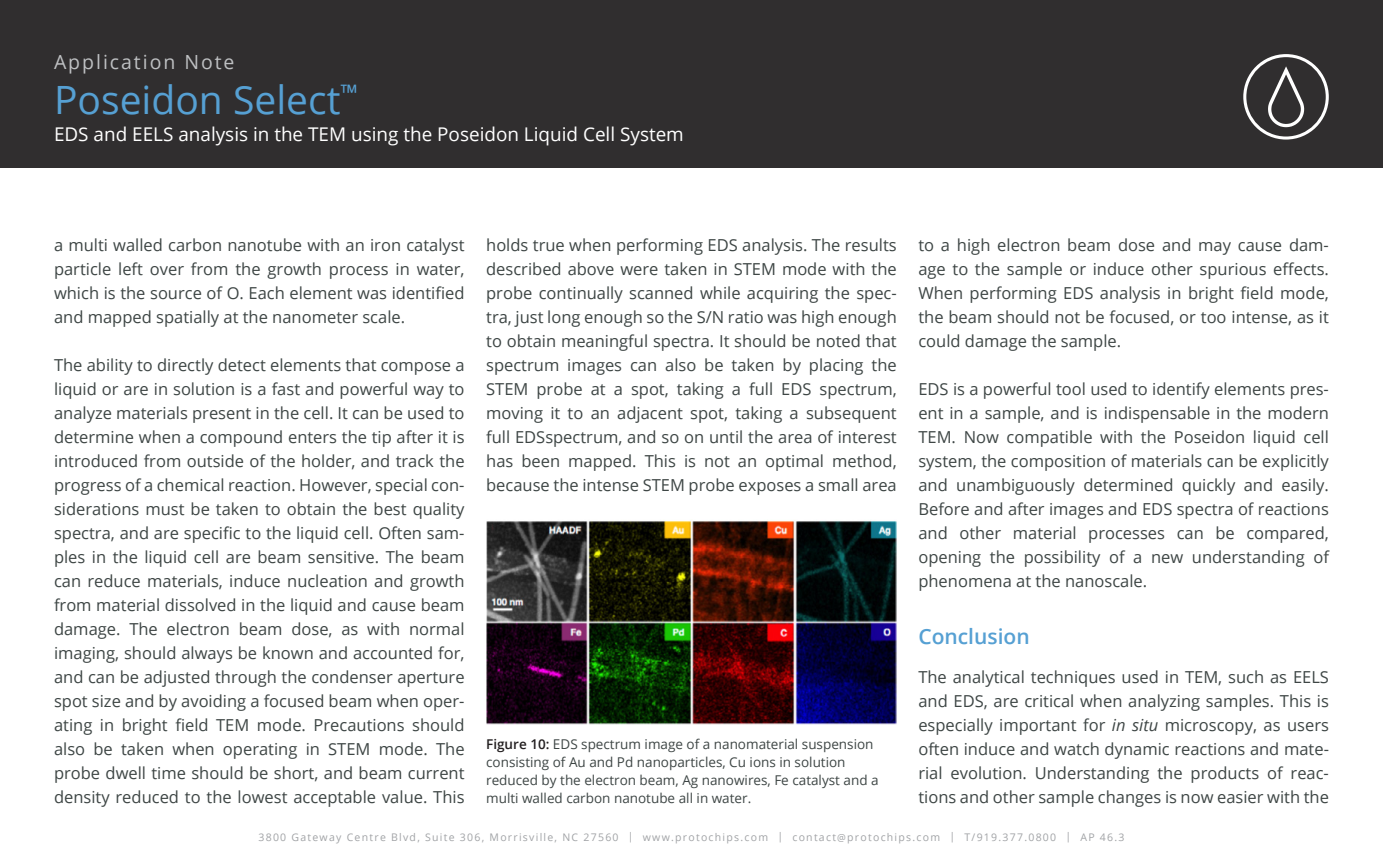
<style>
.page{position:relative;width:1383px;height:864px;background:#fff}
.page>*{position:absolute;margin:0;border:0;box-sizing:border-box;transform-origin:0 0}
.t1{font:39px "Open Sans";color:#56a0d3}
.t2{font:600 21px "Open Sans";color:#56a0d3}
.t3{font:19.5px "Open Sans";letter-spacing:.1em;color:#bec0c2}
.t4{font:18.9px "Open Sans";color:#fff}
.t5{font:16.5px/24px "Open Sans";color:#3e4645;text-align:justify}
.t6{font:13.5px/18px "Open Sans";color:#3e4645}
.t7{font:10.5px "Open Sans";letter-spacing:.12em;color:#a1a3a6}
.s1{font-weight:600;color:#231f20}
.s2{font-style:italic}
.s3{font-size:9.75px}
</style>
<div class="page">
<div style="left:0;top:0;width:1382px;height:168px;background:#302e2f"></div>
<svg style="left:1243px;top:54px;width:85px;height:86px"></svg>
<img style="left:486px;top:521px;width:410px;height:204px">
<p class="t3" style="left:54px;top:48px;width:182px">Application Note</p>
<h1 class="t1" style="left:54px;top:73px;width:305px">Poseidon Select<sup>™</sup></h1>
<p class="t4" style="left:54px;top:121px;width:631px">EDS and EELS analysis in the TEM using the Poseidon Liquid Cell System</p>
<p class="t5" style="left:54px;top:232px;width:412px">a multi walled carbon nanotube with an iron catalyst particle left over from the growth process in water, which is the source of O. Each element was identified and mapped spatially at the nanometer scale.</p>
<p class="t5" style="left:54px;top:352px;width:412px">The ability to directly detect elements that compose a liquid or are in solution is a fast and powerful way to analyze materials present in the cell. It can be used to determine when a compound enters the tip after it is introduced from outside of the holder, and track the progress of a chemical reaction. However, special con&shy;siderations must be taken to obtain the best quality spectra, and are specific to the liquid cell. Often sam&shy;ples in the liquid cell are beam sensitive. The beam can reduce materials, induce nucleation and growth from material dissolved in the liquid and cause beam damage. The electron beam dose, as with normal imaging, should always be known and accounted for, and can be adjusted through the condenser aperture spot size and by avoiding a focused beam when oper&shy;ating in bright field TEM mode. Precautions should also be taken when operating in STEM mode. The probe dwell time should be short, and beam current density reduced to the lowest acceptable value. This</p>
<p class="t5" style="left:486px;top:232px;width:412px">holds true when performing EDS analysis. The results described above were taken in STEM mode with the probe continually scanned while acquiring the spec&shy;tra, just long enough so the S/N ratio was high enough to obtain meaningful spectra. It should be noted that spectrum images can also be taken by placing the STEM probe at a spot, taking a full EDS spectrum, moving it to an adjacent spot, taking a subsequent full EDSspectrum, and so on until the area of interest has been mapped. This is not an optimal method, because the intense STEM probe exposes a small area</p>
<p class="t6" style="left:486px;top:735px;width:394px"><span class="s1">Figure 10:</span> EDS spectrum image of a nanomaterial suspension consisting of Au and Pd nanoparticles, Cu ions in solution reduced by the electron beam, Ag nanowires, Fe catalyst and a multi walled carbon nanotube all in water.</p>
<p class="t5" style="left:918px;top:232px;width:412px">to a high electron beam dose and may cause dam&shy;age to the sample or induce other spurious effects.<br>When performing EDS analysis in bright field mode, the beam should not be focused, or too intense, as it could damage the sample.</p>
<p class="t5" style="left:918px;top:376px;width:412px">EDS is a powerful tool used to identify elements pres&shy;ent in a sample, and is indispensable in the modern TEM. Now compatible with the Poseidon liquid cell system, the composition of materials can be explicitly and unambiguously determined quickly and easily.<br>Before and after images and EDS spectra of reactions and other material processes can be compared, opening the possibility of a new understanding of phenomena at the nanoscale.</p>
<p class="t2" style="left:918px;top:622px;width:113px">Conclusion</p>
<p class="t5" style="left:918px;top:664px;width:412px">The analytical techniques used in TEM, such as EELS and EDS, are critical when analyzing samples. This is especially important for <span class="s2">in situ</span> microscopy, as users often induce and watch dynamic reactions and mate&shy;rial evolution. Understanding the products of reac&shy;tions and other sample changes is now easier with the</p>
<p class="t7" style="left:258px;top:830px;width:867px">3800 Gateway Centre Blvd, Suite 306, Morrisville, NC 27560 | www.protochips.com | contact<span class="s3">@</span>protochips.com | T/919.377.0800 | AP 46.3</p>
</div>
